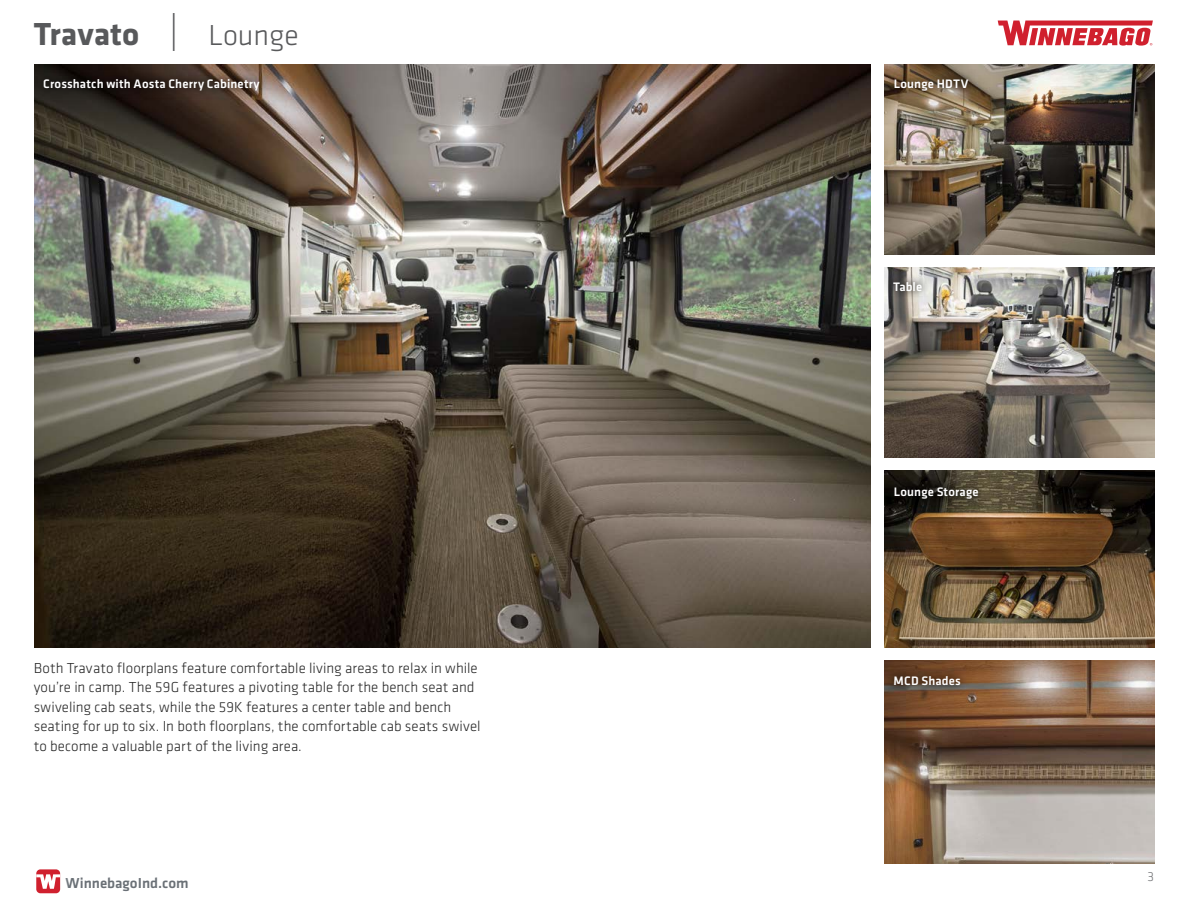
<style>
.page{position:relative;width:1188px;height:918px;background:#fff}
.page>*{position:absolute;margin:0;border:0;box-sizing:border-box;transform-origin:0 0}
.t1{font:300 37.95px "Klavika";color:#58595b}
.t2{font:700 33px "Klavika";color:#58595b}
.t3{font:300 30px "Klavika";color:#58595b}
.t4{font:300 15px/19.5px "Klavika";letter-spacing:.005em;color:#272727}
.t5{font:500 15px "Klavika Basic";color:#6a7076}
.t6{font:300 13.5px "Klavika";color:#717275}
.t7{font:500 12.75px "Klavika Basic";letter-spacing:.015em;color:#fff}
</style>
<div class="page">
<svg style="left:36px;top:873px;width:25px;height:21px"></svg>
<div style="left:36px;top:869px;width:24px;height:24px;background:#d0202e;border-radius:4px"></div>
<svg style="left:36px;top:874px;width:24px;height:15px"></svg>
<svg style="left:998px;top:21px;width:155px;height:25px"></svg>
<img style="left:34px;top:65px;width:837px;height:583px">
<img style="left:884px;top:65px;width:270px;height:189px">
<img style="left:884px;top:268px;width:270px;height:190px">
<img style="left:884px;top:661px;width:270px;height:203px">
<img style="left:884px;top:471px;width:270px;height:177px">
<svg style="left:35px;top:70px;width:232px;height:28px;background:#342821"></svg>
<svg style="left:886px;top:70px;width:90px;height:29px;background:#6c583f"></svg>
<svg style="left:885px;top:273px;width:46px;height:27px"></svg>
<svg style="left:886px;top:477px;width:101px;height:30px;background:#29251b"></svg>
<svg style="left:885px;top:666px;width:84px;height:27px;background:#61432c"></svg>
<h2 class="t2" style="left:34px;top:10px;width:107px">Travato</h2>
<h1 class="t1" style="left:169px;top:8px;width:11px">|</h1>
<h3 class="t3" style="left:208px;top:17px;width:92px">Lounge</h3>
<p class="t7" style="left:43px;top:75px;width:218px">Crosshatch with Aosta Cherry Cabinetry</p>
<p class="t7" style="left:894px;top:75px;width:76px">Lounge HDTV</p>
<p class="t7" style="left:893px;top:278px;width:31px">Table</p>
<p class="t4" style="left:34px;top:658px;width:448px">Both Travato floorplans feature comfortable living areas to relax in while you’re in camp. The 59G features a pivoting table for the bench seat and swiveling cab seats, while the 59K features a center table and bench seating for up to six. In both floorplans, the comfortable cab seats swivel to become a valuable part of the living area.</p>
<p class="t5" style="left:66px;top:873px;width:125px">WinnebagoInd.com</p>
<p class="t7" style="left:894px;top:483px;width:86px">Lounge Storage</p>
<p class="t7" style="left:894px;top:672px;width:69px">MCD Shades</p>
<p class="t6" style="left:1148px;top:868px;width:8px">3</p>
</div>
